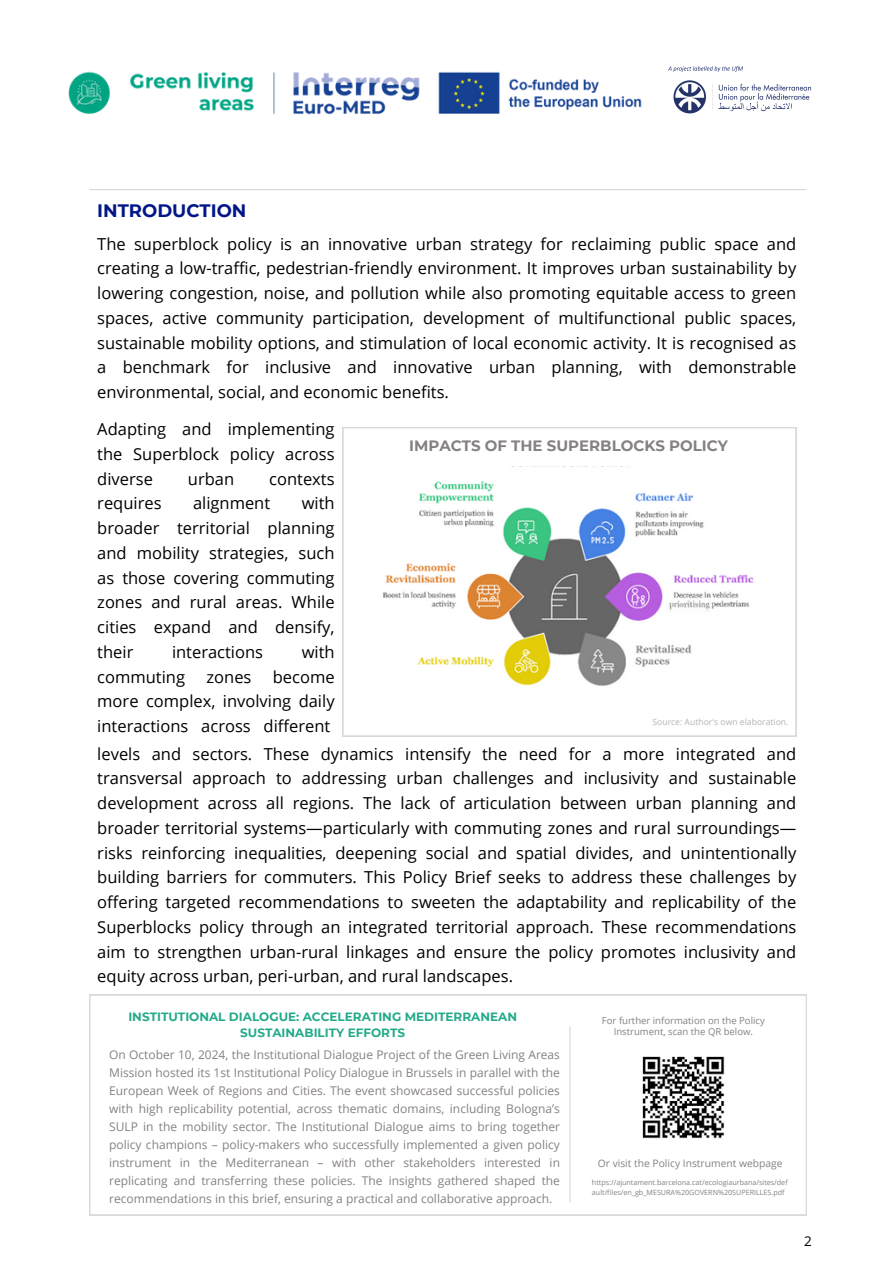
<style>
.page{position:relative;width:894px;height:1264px;background:#fff}
.page>*{position:absolute;margin:0;border:0;box-sizing:border-box;transform-origin:0 0}
.t1{font:700 18px "Montserrat";color:#011689}
.t2{font:16.5px/24.8px "Open Sans";color:#000;text-align:justify}
.t3{font:700 15px "Montserrat";color:#868181}
.t4{font:13.5px "Open Sans";color:#000}
.t5{font:12px/18px "Open Sans";color:#868181;text-align:justify}
.t6{font:700 12px/16px "Montserrat";color:#24aa8a;text-align:center}
.t7{font:10.35px "Open Sans";color:#868181}
.t8{font:9.6px/11.1px "Open Sans";color:#868181;text-align:center}
.t9{font:8.55px "Open Sans";color:#b5b4b4}
.t10{font:7.2px/10.8px "Open Sans";color:#868181}
</style>
<div class="page">
<svg style="left:89px;top:994px;width:717px;height:221px"></svg>
<svg style="left:342px;top:427px;width:454px;height:309px"></svg>
<hr style="left:89px;top:189px;width:717px;height:1px;background:#d9d9d9">
<img style="left:631px;top:1045px;width:104px;height:104px">
<hr style="left:569px;top:1026px;width:1px;height:176px;background:#d9d9d9">
<img style="left:68px;top:71px;width:574px;height:44px">
<img style="left:668px;top:66px;width:144px;height:48px">
<img style="left:370px;top:467px;width:416px;height:226px">
<p class="t1" style="left:97px;top:199px;width:151px">INTRODUCTION</p>
<p class="t2" style="left:97px;top:231px;width:700px">The superblock policy is an innovative urban strategy for reclaiming public space and creating a low-traffic, pedestrian-friendly environment. It improves urban sustainability by lowering congestion, noise, and pollution while also promoting equitable access to green spaces, active community participation, development of multifunctional public spaces, sustainable mobility options, and stimulation of local economic activity. It is recognised as a benchmark for inclusive and innovative urban planning, with demonstrable environmental, social, and economic benefits.</p>
<h2 class="t2" style="left:97px;top:416px;width:239px">Adapting and implementing the Superblock policy across diverse</h2>
<h2 class="t2" style="left:188px;top:466px;width:48px">urban</h2>
<h2 class="t2" style="left:269px;top:466px;width:67px">contexts</h2>
<h2 class="t2" style="left:97px;top:490px;width:239px;text-indent:204px">with broader territorial planning and mobility strategies, such as those covering commuting zones and rural areas. While cities expand and densify, their</h2>
<h2 class="t2" style="left:97px;top:490px;width:66px">requires</h2>
<h2 class="t2" style="left:193px;top:490px;width:79px">alignment</h2>
<h2 class="t2" style="left:172px;top:639px;width:93px">interactions</h2>
<h2 class="t2" style="left:301px;top:639px;width:34px">with</h2>
<h2 class="t2" style="left:97px;top:664px;width:89px">commuting</h2>
<h2 class="t2" style="left:206px;top:664px;width:46px">zones</h2>
<h2 class="t2" style="left:97px;top:664px;width:239px;text-indent:175px">become more complex, involving daily interactions across different</h2>
<p class="t3" style="left:409px;top:437px;width:320px">IMPACTS OF THE SUPERBLOCKS POLICY</p>
<h1 class="t9" style="left:652px;top:715px;width:137px">Source: Author's own elaboration.</h1>
<p class="t2" style="left:97px;top:740px;width:700px">levels and sectors. These dynamics intensify the need for a more integrated and transversal approach to addressing urban challenges and inclusivity and sustainable development across all regions. The lack of articulation between urban planning and broader territorial systems—particularly with commuting zones and rural surroundings— risks reinforcing inequalities, deepening social and spatial divides, and unintentionally building barriers for commuters. This Policy Brief seeks to address these challenges by offering targeted recommendations to sweeten the adaptability and replicability of the Superblocks policy through an integrated territorial approach. These recommendations aim to strengthen urban-rural linkages and ensure the policy promotes inclusivity and equity across urban, peri-urban, and rural landscapes.</p>
<h5 class="t6" style="left:128px;top:1008px;width:390px">INSTITUTIONAL DIALOGUE: ACCELERATING MEDITERRANEAN<br>SUSTAINABILITY EFFORTS</h5>
<h4 class="t5" style="left:109px;top:1045px;width:452px">On October 10, 2024, the Institutional Dialogue Project of the Green Living Areas Mission hosted its 1st Institutional Policy Dialogue in Brussels in parallel with the European Week of Regions and Cities. The event showcased successful policies with high replicability potential, across thematic domains, including Bologna’s SULP in the mobility sector. The Institutional Dialogue aims to bring together policy champions – policy-makers who successfully implemented a given policy instrument in the Mediterranean – with other stakeholders interested in replicating and transferring these policies. The insights gathered shaped the recommendations in this brief, ensuring a practical and collaborative approach.</h4>
<h2 class="t8" style="left:601px;top:1014px;width:164px">For further information on the Policy<br>Instrument, scan the QR below.</h2>
<h3 class="t7" style="left:597px;top:1156px;width:186px">Or visit the Policy Instrument webpage</h3>
<h2 class="t10" style="left:591px;top:1176px;width:197px">https://ajuntament.barcelona.cat/ecologiaurbana/sites/def ault/files/en_gb_MESURA%20GOVERN%20SUPERILLES.pdf</h2>
<p class="t4" style="left:804px;top:1231px;width:9px">2</p>
</div>
